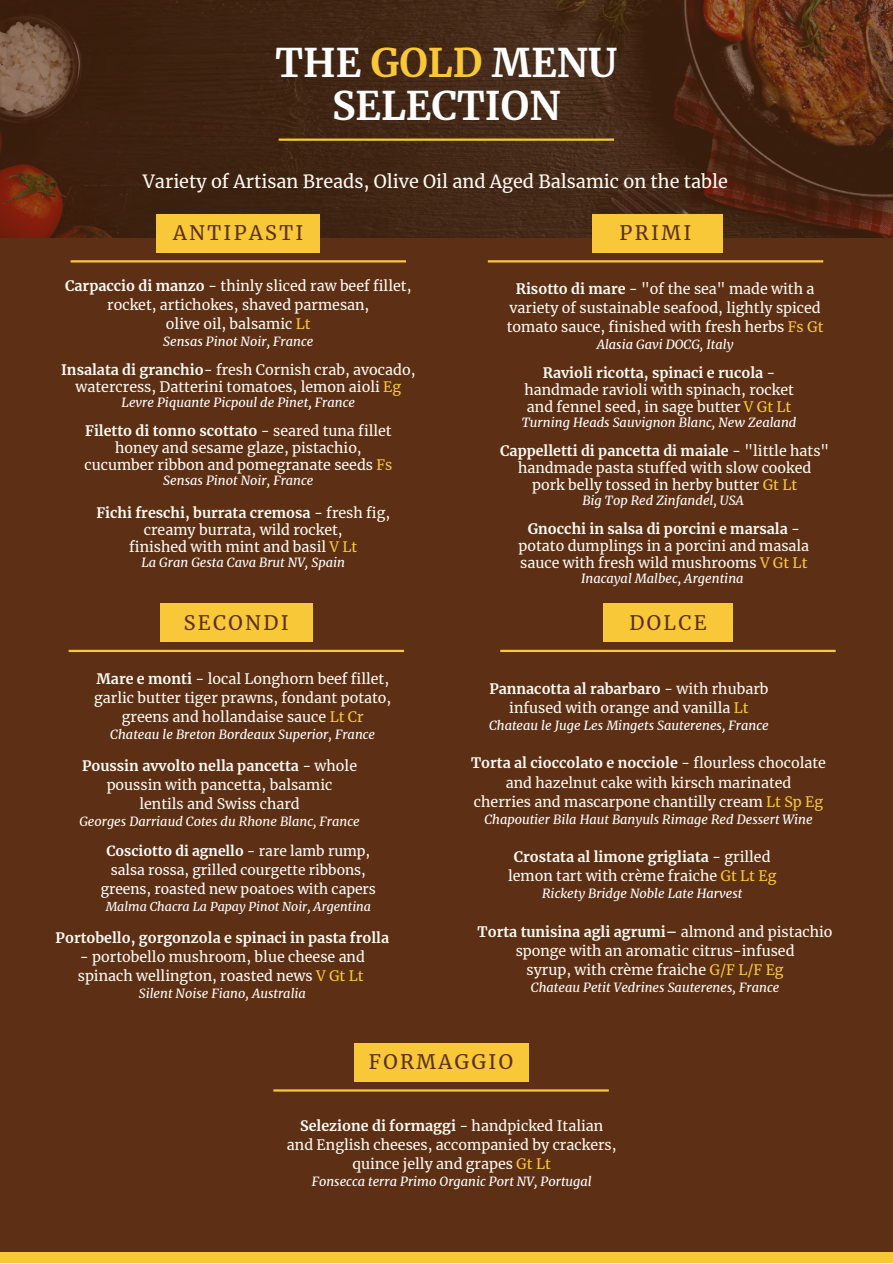
<style>
.page{position:relative;width:893px;height:1264px;background:#fff}
.page>*{position:absolute;margin:0;border:0;box-sizing:border-box;transform-origin:0 0}
.t1{font:700 39px/42.8px "Merriweather";color:#fefefe;text-align:center}
.t2{font:19.8px "Merriweather";letter-spacing:.12em;color:#5d3015}
.t3{font:18px "Merriweather";color:#fffbf4}
.t4{font:14.25px/19px "Merriweather";color:#fffbf4;text-align:center}
.t5{font:700 14.25px "Merriweather";color:#fffbf4}
.t6{font:13.8px "Merriweather";color:#fff}
.t7{font:700 13.8px "Merriweather";color:#fff}
.t8{font:italic 12.75px "Merriweather";color:#fefefe}
.t9{font:italic 12.75px "Merriweather";color:#fffbf4}
.t10{font:italic 12.3px "Merriweather";color:#fff}
.s1{color:#f8c839}
.s2{font-weight:700}
.s3{font-weight:400}
</style>
<div class="page">
<div style="left:0;top:0;width:892px;height:1262px;background:#5d3015"></div>
<div style="left:0;top:1252px;width:892px;height:10px;background:#f8c839"></div>
<img style="left:0;top:0;width:892px;height:237px">
<hr style="left:278px;top:138px;width:336px;height:3px;background:#f8c839">
<hr style="left:71px;top:260px;width:335px;height:2px;background:#f8c839">
<div style="left:156px;top:214px;width:164px;height:39px;background:#f8c839"></div>
<hr style="left:488px;top:260px;width:335px;height:2px;background:#f8c839">
<div style="left:592px;top:214px;width:130px;height:39px;background:#f8c839"></div>
<hr style="left:69px;top:649px;width:335px;height:3px;background:#f8c839">
<hr style="left:500px;top:649px;width:335px;height:3px;background:#f8c839">
<div style="left:160px;top:603px;width:152px;height:39px;background:#f8c839"></div>
<div style="left:603px;top:603px;width:129px;height:39px;background:#f8c839"></div>
<hr style="left:273px;top:1089px;width:335px;height:2px;background:#f8c839">
<div style="left:354px;top:1043px;width:174px;height:38px;background:#f8c839"></div>
<p class="t1" style="left:275px;top:42px;width:343px">THE <span class="s1">GOLD</span> MENU<br>SELECTION</p>
<p class="t3" style="left:143px;top:170px;width:586px">Variety of Artisan Breads, Olive Oil and Aged Balsamic on the table</p>
<p class="t2" style="left:173px;top:220px;width:132px">ANTIPASTI</p>
<p class="t4" style="left:65px;top:276px;width:348px"><span class="s2">Carpaccio di manzo</span> - thinly sliced raw beef fillet, rocket, artichokes, shaved parmesan,</p>
<p class="t4" style="left:166px;top:314px;width:146px">olive oil, balsamic <span class="s1">Lt</span></p>
<p class="t8" style="left:163px;top:333px;width:152px">Sensas Pinot Noir, France</p>
<p class="t2" style="left:619px;top:220px;width:73px">PRIMI</p>
<p class="t4" style="left:506px;top:279px;width:318px"><span class="s2">Risotto di mare</span> - "of the sea" made with a variety of sustainable seafood, lightly spiced tomato sauce, finished with fresh herbs <span class="s1">Fs Gt</span></p>
<p class="t8" style="left:596px;top:337px;width:138px">Alasia Gavi DOCG, Italy</p>
<p class="t5" style="left:542px;top:364px;width:234px">Ravioli ricotta, spinaci e rucola <span class="s3">-</span></p>
<p class="t4" style="left:524px;top:380px;width:271px">handmade ravioli with spinach, rocket</p>
<p class="t4" style="left:527px;top:397px;width:266px">and fennel seed, in sage butter <span class="s1">V Gt Lt</span></p>
<p class="t8" style="left:522px;top:414px;width:276px">Turning Heads Sauvignon Blanc, New Zealand</p>
<p class="t4" style="left:500px;top:442px;width:330px;line-height:17px"><span class="s2">Cappelletti di pancetta di maiale</span> - "little hats" handmade pasta stuffed with slow cooked</p>
<p class="t4" style="left:532px;top:475px;width:266px">pork belly tossed in herby butter <span class="s1">Gt Lt</span></p>
<p class="t8" style="left:582px;top:492px;width:163px">Big Top Red Zinfandel, USA</p>
<p class="t4" style="left:61px;top:361px;width:356px;line-height:17px"><span class="s2">Insalata di granchio</span>- fresh Cornish crab, avocado, watercress, Datterini tomatoes, lemon aioli <span class="s1">Eg</span></p>
<p class="t8" style="left:121px;top:394px;width:235px">Levre Piquante Picpoul de Pinet, France</p>
<p class="t4" style="left:85px;top:422px;width:308px;line-height:17px"><span class="s2">Filetto di tonno scottato</span> - seared tuna fillet honey and sesame glaze, pistachio,</p>
<p class="t4" style="left:84px;top:455px;width:309px">cucumber ribbon and pomegranate seeds <span class="s1">Fs</span></p>
<p class="t8" style="left:163px;top:472px;width:152px">Sensas Pinot Noir, France</p>
<p class="t4" style="left:96px;top:504px;width:295px;line-height:17px"><span class="s2">Fichi freschi, burrata cremosa</span> - fresh fig, creamy burrata, wild rocket,</p>
<p class="t4" style="left:129px;top:537px;width:229px">finished with mint and basil <span class="s1">V Lt</span></p>
<p class="t8" style="left:141px;top:554px;width:205px">La Gran Gesta Cava Brut NV, Spain</p>
<p class="t4" style="left:518px;top:520px;width:292px;line-height:17px"><span class="s2">Gnocchi in salsa di porcini e marsala</span> - potato dumplings in a porcini and masala sauce with fresh wild mushrooms <span class="s1">V Gt Lt</span></p>
<p class="t8" style="left:581px;top:570px;width:164px">Inacayal Malbec, Argentina</p>
<p class="t2" style="left:184px;top:610px;width:106px">SECONDI</p>
<p class="t2" style="left:629px;top:610px;width:79px">DOLCE</p>
<p class="t4" style="left:96px;top:669px;width:294px"><span class="s2">Mare e monti</span> - local Longhorn beef fillet,</p>
<p class="t4" style="left:94px;top:688px;width:298px">garlic butter tiger prawns, fondant potato,</p>
<p class="t4" style="left:122px;top:707px;width:243px">greens and hollandaise sauce <span class="s1">Lt Cr</span></p>
<p class="t8" style="left:110px;top:726px;width:266px">Chateau le Breton Bordeaux Superior, France</p>
<p class="t4" style="left:82px;top:756px;width:276px"><span class="s2">Poussin avvolto nella pancetta</span> - whole poussin with pancetta, balsamic</p>
<p class="t4" style="left:139px;top:794px;width:162px">lentils and Swiss chard</p>
<p class="t9" style="left:79px;top:813px;width:282px">Georges Darriaud Cotes du Rhone Blanc, France</p>
<p class="t7" style="left:106px;top:842px;width:265px">Cosciotto di agnello <span class="s3">- rare lamb rump,</span></p>
<p class="t6" style="left:111px;top:861px;width:257px">salsa rossa, grilled courgette ribbons,</p>
<p class="t6" style="left:101px;top:880px;width:277px">greens, roasted new poatoes with capers</p>
<p class="t10" style="left:106px;top:898px;width:267px">Malma Chacra La Papay Pinot Noir, Argentina</p>
<p class="t5" style="left:56px;top:928px;width:335px">Portobello, gorgonzola e spinaci in pasta frolla</p>
<p class="t4" style="left:78px;top:947px;width:288px;text-align:left">- portobello mushroom, blue cheese and spinach wellington, roasted news <span class="s1">V Gt Lt</span></p>
<p class="t9" style="left:139px;top:985px;width:169px">Silent Noise Fiano, Australia</p>
<p class="t5" style="left:489px;top:679px;width:280px">Pannacotta al rabarbaro <span class="s3">- with rhubarb</span></p>
<p class="t4" style="left:509px;top:698px;width:241px">infused with orange and vanilla <span class="s1">Lt</span></p>
<p class="t8" style="left:489px;top:717px;width:281px">Chateau le Juge Les Mingets Sauterenes, France</p>
<p class="t4" style="left:471px;top:753px;width:356px"><span class="s2">Torta al cioccolato e nocciole</span> - flourless chocolate and hazelnut cake with kirsch marinated</p>
<p class="t4" style="left:474px;top:792px;width:351px">cherries and mascarpone chantilly cream <span class="s1">Lt Sp Eg</span></p>
<p class="t8" style="left:484px;top:811px;width:330px">Chapoutier Bila Haut Banyuls Rimage Red Dessert Wine</p>
<p class="t5" style="left:514px;top:848px;width:258px">Crostata al limone grigliata <span class="s3">- grilled</span></p>
<p class="t4" style="left:508px;top:866px;width:270px">lemon tart with crème fraiche <span class="s1">Gt Lt Eg</span></p>
<p class="t8" style="left:542px;top:885px;width:202px">Rickety Bridge Noble Late Harvest</p>
<p class="t4" style="left:477px;top:922px;width:356px"><span class="s2">Torta tunisina agli agrumi–</span> almond and pistachio sponge with an aromatic citrus-infused</p>
<p class="t4" style="left:526px;top:960px;width:258px">syrup, with crème fraiche <span class="s1">G/F L/F Eg</span></p>
<p class="t8" style="left:531px;top:979px;width:250px">Chateau Petit Vedrines Sauterenes, France</p>
<p class="t2" style="left:369px;top:1049px;width:146px">FORMAGGIO</p>
<p class="t5" style="left:300px;top:1116px;width:304px">Selezione di formaggi <span class="s3">- handpicked Italian</span></p>
<p class="t4" style="left:287px;top:1135px;width:331px">and English cheeses, accompanied by crackers,</p>
<p class="t4" style="left:352px;top:1154px;width:200px">quince jelly and grapes <span class="s1">Gt Lt</span></p>
<p class="t8" style="left:312px;top:1173px;width:281px">Fonsecca terra Primo Organic Port NV, Portugal</p>
</div>
